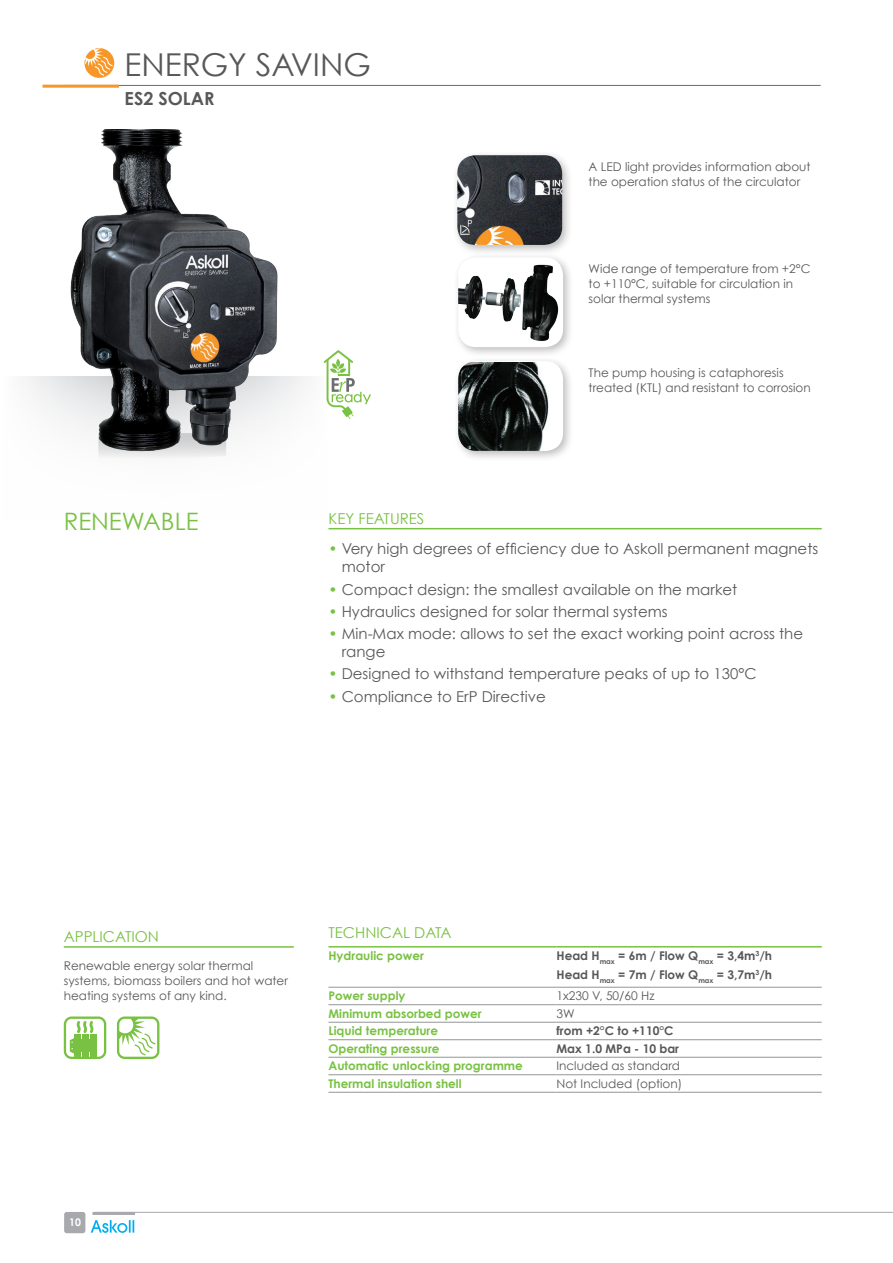
<style>
.page{position:relative;width:893px;height:1263px;background:#fff}
.page>*{position:absolute;margin:0;border:0;box-sizing:border-box;transform-origin:0 0}
.TITOLI{font:31.5px "Century Gothic";color:#57585a}
.Titolo_SX_prodotto_S{font:24px "Century Gothic";color:#79c142}
.nomi_prodotti{font:700 18px "Century Gothic";color:#57585a}
.Testo_Distinctive_ST{font:15px/18px "Century Gothic";color:#57585a}
.titoletto_verde{font:15px "Century Gothic";color:#79c142}
.titolo{font:15px "Century Gothic";color:#79c142}
.Descriz_miniature_ST{font:12px/15px "Century Gothic";color:#57585a}
.testoVerde{font:700 12px "Century Gothic";color:#79c142}
.testoNero{font:700 12px "Century Gothic";color:#57585a}
.testoNero-2{font:12px "Century Gothic";color:#57585a}
.t1{font:700 10.5px "Century Gothic";color:#fff}
.s1{color:#79c142}
</style>
<div class="page">
<div style="left:64px;top:1212px;width:21px;height:21px;background:#a8a9ad;border-radius:3px"></div>
<hr style="left:95px;top:1212px;width:798px;height:1px;background:#a8a9ad">
<hr style="left:92px;top:1212px;width:43px;height:3px;background:#a8a9ad">
<svg style="left:91px;top:1220px;width:43px;height:13px"></svg>
<div style="left:452px;top:150px;width:122px;height:106px;background:#231f20;opacity:.3"></div>
<img style="left:457px;top:155px;width:105px;height:90px">
<div style="left:453px;top:252px;width:121px;height:107px;background:#231f20;opacity:.3"></div>
<div style="left:458px;top:257px;width:105px;height:90px;background:#fff;border-radius:18px"></div>
<img style="left:458px;top:259px;width:102px;height:85px">
<div style="left:453px;top:356px;width:121px;height:106px;background:#231f20;opacity:.3"></div>
<div style="left:458px;top:361px;width:105px;height:90px;background:#fff;border-radius:18px"></div>
<img style="left:458px;top:362px;width:100px;height:89px">
<img style="left:24px;top:130px;width:285px;height:328px">
<svg style="left:324px;top:350px;width:47px;height:69px"></svg>
<hr style="left:64px;top:946px;width:230px;height:2px;background:#79c142">
<svg style="left:64px;top:1016px;width:42px;height:43px"></svg>
<svg style="left:117px;top:1016px;width:42px;height:43px"></svg>
<hr style="left:328px;top:528px;width:494px;height:1px;background:#79c142">
<hr style="left:328px;top:987px;width:228px;height:1px;background:#939598">
<hr style="left:556px;top:987px;width:266px;height:1px;background:#939598">
<hr style="left:328px;top:1004px;width:228px;height:1px;background:#939598">
<hr style="left:556px;top:1004px;width:266px;height:1px;background:#939598">
<hr style="left:328px;top:1022px;width:228px;height:1px;background:#939598">
<hr style="left:556px;top:1022px;width:266px;height:1px;background:#939598">
<hr style="left:328px;top:1039px;width:228px;height:1px;background:#939598">
<hr style="left:556px;top:1039px;width:266px;height:1px;background:#939598">
<hr style="left:328px;top:1057px;width:228px;height:1px;background:#939598">
<hr style="left:556px;top:1057px;width:266px;height:1px;background:#939598">
<hr style="left:328px;top:1074px;width:228px;height:1px;background:#939598">
<hr style="left:556px;top:1074px;width:266px;height:1px;background:#939598">
<hr style="left:328px;top:946px;width:228px;height:1px;background:#79c142">
<hr style="left:556px;top:946px;width:266px;height:1px;background:#79c142">
<hr style="left:328px;top:1092px;width:228px;height:1px;background:#939598">
<hr style="left:556px;top:1092px;width:266px;height:1px;background:#939598">
<hr style="left:64px;top:85px;width:757px;height:1px;background:#6c6d70">
<hr style="left:43px;top:85px;width:76px;height:3px;background:#f79727">
<svg style="left:84px;top:48px;width:30px;height:30px"></svg>
<svg style="left:84px;top:48px;width:29px;height:28px"></svg>
<p class="TITOLI" style="left:125px;top:45px;width:248px">ENERGY SAVING</p>
<p class="nomi_prodotti" style="left:125px;top:87px;width:92px">ES2 SOLAR</p>
<p class="Descriz_miniature_ST" style="left:589px;top:159px;width:223px">A LED light provides information about the operation status of the circulator</p>
<p class="Descriz_miniature_ST" style="left:589px;top:261px;width:223px">Wide range of temperature from +2°C to +110°C, suitable for circulation in solar thermal systems</p>
<p class="Descriz_miniature_ST" style="left:589px;top:365px;width:224px">The pump housing is cataphoresis treated (KTL) and resistant to corrosion</p>
<p class="Titolo_SX_prodotto_S" style="left:64px;top:507px;width:136px">RENEWABLE</p>
<p class="titoletto_verde" style="left:328px;top:509px;width:97px">KEY FEATURES</p>
<p class="Testo_Distinctive_ST" style="left:342px;top:540px;width:478px;text-indent:-13px"><span class="s1">•</span> Very high degrees of efficiency due to Askoll permanent magnets motor</p>
<p class="Testo_Distinctive_ST" style="left:328px;top:580px;width:410px"><span class="s1">•</span> Compact design: the smallest available on the market</p>
<p class="Testo_Distinctive_ST" style="left:328px;top:602px;width:341px"><span class="s1">•</span> Hydraulics designed for solar thermal systems</p>
<p class="Testo_Distinctive_ST" style="left:342px;top:624px;width:463px;text-indent:-13px"><span class="s1">•</span> Min-Max mode: allows to set the exact working point across the range</p>
<p class="Testo_Distinctive_ST" style="left:328px;top:665px;width:430px"><span class="s1">•</span> Designed to withstand temperature peaks of up to 130°C</p>
<p class="Testo_Distinctive_ST" style="left:328px;top:687px;width:219px"><span class="s1">•</span> Compliance to ErP Directive</p>
<p class="titoletto_verde" style="left:64px;top:927px;width:97px">APPLICATION</p>
<p class="Descriz_miniature_ST" style="left:64px;top:958px;width:226px">Renewable energy solar thermal systems, biomass boilers and hot water heating systems of any kind.</p>
<p class="titolo" style="left:328px;top:924px;width:125px">TECHNICAL DATA</p>
<p class="testoVerde" style="left:328px;top:948px;width:97px">Hydraulic power</p>
<p class="testoNero" style="left:556px;top:948px;width:217px">Head H<sub>max</sub> = 6m / Flow Q<sub>max</sub> = 3,4m<sup>3</sup>/h</p>
<p class="testoNero" style="left:556px;top:967px;width:217px">Head H<sub>max</sub> = 7m / Flow Q<sub>max</sub> = 3,7m<sup>3</sup>/h</p>
<p class="testoVerde" style="left:328px;top:988px;width:79px">Power supply</p>
<p class="testoNero-2" style="left:556px;top:989px;width:99px">1x230 V, 50/60 Hz</p>
<p class="testoVerde" style="left:328px;top:1006px;width:155px">Minimum absorbed power</p>
<p class="testoNero-2" style="left:556px;top:1006px;width:20px">3W</p>
<p class="testoVerde" style="left:328px;top:1023px;width:111px">Liquid temperature</p>
<p class="testoNero" style="left:556px;top:1023px;width:119px">from +2°C to +110°C</p>
<p class="testoVerde" style="left:328px;top:1041px;width:113px">Operating pressure</p>
<p class="testoNero" style="left:556px;top:1041px;width:124px">Max 1.0 MPa - 10 bar</p>
<p class="testoVerde" style="left:328px;top:1058px;width:196px">Automatic unlocking programme</p>
<p class="testoNero-2" style="left:556px;top:1059px;width:125px">Included as standard</p>
<p class="testoVerde" style="left:328px;top:1076px;width:135px">Thermal insulation shell</p>
<p class="testoNero-2" style="left:556px;top:1076px;width:127px">Not Included (option)</p>
<p class="t1" style="left:69px;top:1216px;width:13px">10</p>
</div>
